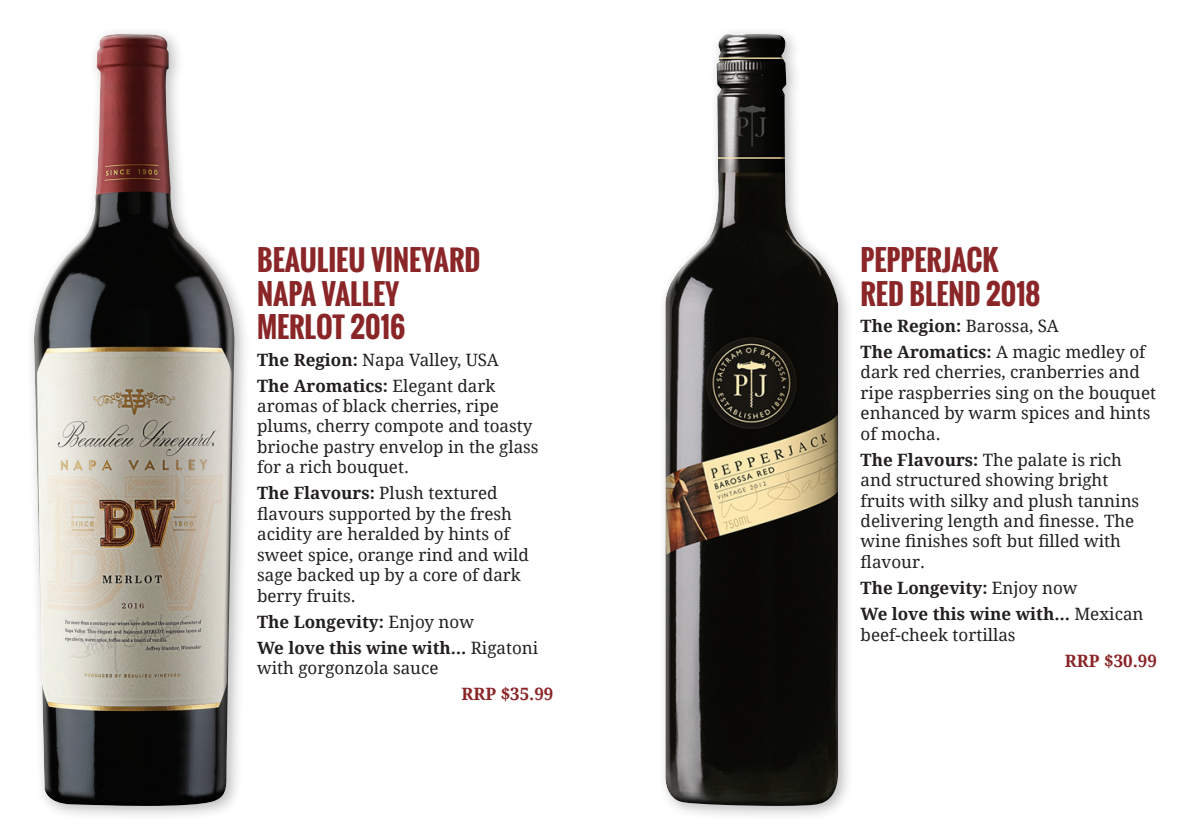
<style>
.page{position:relative;width:1191px;height:840px;background:#fff}
.page>*{position:absolute;margin:0;border:0;box-sizing:border-box;transform-origin:0 0}
.t1{font:700 28px/33.6px "Oswald";color:#8a2528}
.t2{font:17px/20.4px "Droid Serif";color:#231f20}
.t3{font:700 17px "Droid Serif";color:#231f20}
.t4{font:700 17px "Droid Serif";color:#8a2528}
.s1{font-weight:700}
.s2{font-weight:400}
</style>
<div class="page">
<div style="left:657px;top:26px;width:197px;height:795px;background:#231f20;opacity:.3"></div>
<div style="left:665px;top:35px;width:176px;height:770px;background:#231f20;opacity:.75"></div>
<div style="left:26px;top:26px;width:225px;height:795px;background:#231f20;opacity:.3"></div>
<div style="left:33px;top:31px;width:188px;height:764px;background:#fff;opacity:.75"></div>
<div style="left:41px;top:37px;width:196px;height:768px;background:#231f20;opacity:.75"></div>
<p class="t1" style="left:257px;top:243px;width:225px">BEAULIEU VINEYARD<br>NAPA VALLEY<br>MERLOT 2016</p>
<p class="t2" style="left:257px;top:348px;width:243px"><span class="s1">The Region:</span> Napa Valley, USA</p>
<p class="t2" style="left:257px;top:374px;width:283px"><span class="s1">The Aromatics:</span> Elegant dark aromas of black cherries, ripe plums, cherry compote and toasty brioche pastry envelop in the glass for a rich bouquet.</p>
<p class="t2" style="left:257px;top:482px;width:273px"><span class="s1">The Flavours:</span> Plush textured flavours supported by the fresh acidity are heralded by hints of sweet spice, orange rind and wild sage backed up by a core of dark berry fruits.</p>
<p class="t3" style="left:257px;top:609px;width:218px">The Longevity: <span class="s2">Enjoy now</span></p>
<p class="t2" style="left:257px;top:636px;width:283px"><span class="s1">We love this wine with…</span> Rigatoni with gorgonzola sauce</p>
<p class="t4" style="left:461px;top:681px;width:93px">RRP $35.99</p>
<p class="t1" style="left:860px;top:243px;width:181px">PEPPERJACK<br>RED BLEND 2018</p>
<p class="t3" style="left:860px;top:314px;width:200px">The Region: <span class="s2">Barossa, SA</span></p>
<p class="t2" style="left:860px;top:341px;width:297px"><span class="s1">The Aromatics:</span> A magic medley of dark red cherries, cranberries and ripe raspberries sing on the bouquet enhanced by warm spices and hints of mocha.</p>
<p class="t2" style="left:860px;top:449px;width:280px"><span class="s1">The Flavours:</span> The palate is rich and structured showing bright fruits with silky and plush tannins delivering length and finesse. The wine finishes soft but filled with flavour.</p>
<p class="t3" style="left:860px;top:575px;width:218px">The Longevity: <span class="s2">Enjoy now</span></p>
<p class="t2" style="left:860px;top:603px;width:284px"><span class="s1">We love this wine with…</span> Mexican beef-cheek tortillas</p>
<p class="t4" style="left:1065px;top:648px;width:93px">RRP $30.99</p>
</div>
